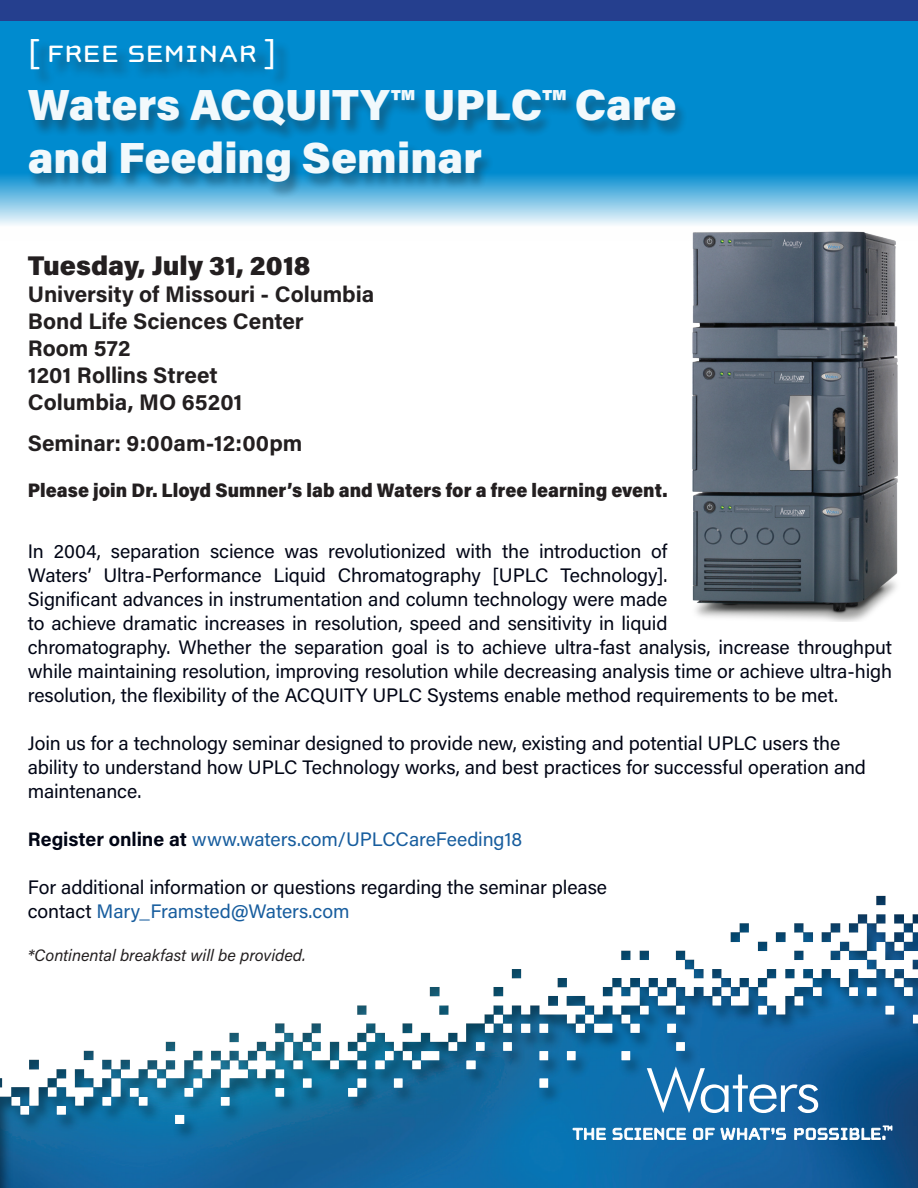
<style>
.page{position:relative;width:918px;height:1188px;background:#fff}
.page>*{position:absolute;margin:0;border:0;box-sizing:border-box;transform-origin:0 0}
.t1{font:900 43.5px/52.5px "Acumin Pro";color:#fff}
.Body_Copy{font:34.5px "Cholla Unicase";letter-spacing:.015em;color:#fff;scale:1.1 1}
.t2{font:900 27px "Acumin Pro";color:#231f20}
.Body_Copy-2{font:700 22.5px "Acumin Pro";color:#231f20}
.Body_Copy-3{font:19.5px/24px "Acumin Pro";letter-spacing:-.005em;color:#000515}
.Body_Copy-4{font:19.5px "Acumin Pro";letter-spacing:-.005em;color:#175d9e}
.Body_Copy-5{font:900 19.5px "Acumin Pro";letter-spacing:.005em;color:#231f20;scale:.94 1}
.Body_Copy-6{font:italic 16.5px "Acumin Pro";letter-spacing:-.005em;color:#231f20}
.s1{font-weight:700;color:#000515}
.s2{color:#000515}
</style>
<div class="page">
<svg style="left:0;top:21px;width:918px;height:204px;background:#2a9ed6"></svg>
<div style="left:0;top:0;width:918px;height:21px;background:#253f8e"></div>
<div style="left:34px;top:41px;width:258px;height:46px;background:#231f20;opacity:.4"></div>
<div style="left:26px;top:91px;width:663px;height:108px;background:#231f20;opacity:.4"></div>
<div style="left:0;top:850px;width:918px;height:338px;background:#231f20;opacity:.48"></div>
<svg style="left:573px;top:1128px;width:33px;height:12px"></svg>
<svg style="left:613px;top:1128px;width:73px;height:12px"></svg>
<svg style="left:693px;top:1128px;width:22px;height:12px"></svg>
<svg style="left:721px;top:1125px;width:65px;height:15px"></svg>
<svg style="left:794px;top:1126px;width:98px;height:14px"></svg>
<svg style="left:647px;top:1066px;width:171px;height:47px"></svg>
<img style="left:667px;top:217px;width:251px;height:405px">
<p class="Body_Copy" style="left:28px;top:36px;width:227px">[ FREE SEMINAR ]</p>
<h1 class="t1" style="left:28px;top:77px;width:650px">Waters ACQUITY™ UPLC™ Care and Feeding Seminar</h1>
<p class="t2" style="left:28px;top:247px;width:284px">Tuesday, July 31, 2018</p>
<p class="Body_Copy-2" style="left:28px;top:279px;width:348px">University of Missouri - Columbia</p>
<p class="Body_Copy-2" style="left:28px;top:306px;width:278px">Bond Life Sciences Center</p>
<p class="Body_Copy-2" style="left:28px;top:333px;width:104px">Room 572</p>
<p class="Body_Copy-2" style="left:28px;top:360px;width:191px">1201 Rollins Street</p>
<p class="Body_Copy-2" style="left:28px;top:387px;width:216px">Columbia, MO 65201</p>
<p class="Body_Copy-2" style="left:28px;top:427px;width:276px">Seminar: 9:00am-12:00pm</p>
<p class="Body_Copy-5" style="left:28px;top:476px;width:682px">Please join Dr. Lloyd Sumner’s lab and Waters for a free learning event.</p>
<p class="Body_Copy-3" style="left:28px;top:538px;width:866px">In 2004, separation science was revolutionized with the introduction of<br>Waters’ Ultra-Performance Liquid Chromatography [UPLC Technology].<br>Significant advances in instrumentation and column technology were made<br>to achieve dramatic increases in resolution, speed and sensitivity in liquid<br>chromatography. Whether the separation goal is to achieve ultra-fast analysis, increase throughput while maintaining resolution, improving resolution while decreasing analysis time or achieve ultra-high resolution, the flexibility of the ACQUITY UPLC Systems enable method requirements to be met.</p>
<p class="Body_Copy-3" style="left:28px;top:730px;width:814px">Join us for a technology seminar designed to provide new, existing and potential UPLC users the</p>
<p class="Body_Copy-3" style="left:28px;top:754px;width:840px">ability to understand how UPLC Technology works, and best practices for successful operation and</p>
<p class="Body_Copy-3" style="left:28px;top:778px;width:115px">maintenance.</p>
<p class="Body_Copy-4" style="left:28px;top:825px;width:496px"><span class="s1">Register online at</span> www.waters.com/UPLCCareFeeding18</p>
<p class="Body_Copy-3" style="left:28px;top:874px;width:581px">For additional information or questions regarding the seminar please</p>
<p class="Body_Copy-4" style="left:28px;top:897px;width:323px"><span class="s2">contact</span> Mary_Framsted@Waters.com</p>
<p class="Body_Copy-6" style="left:28px;top:944px;width:279px">*Continental breakfast will be provided.</p>
</div>
